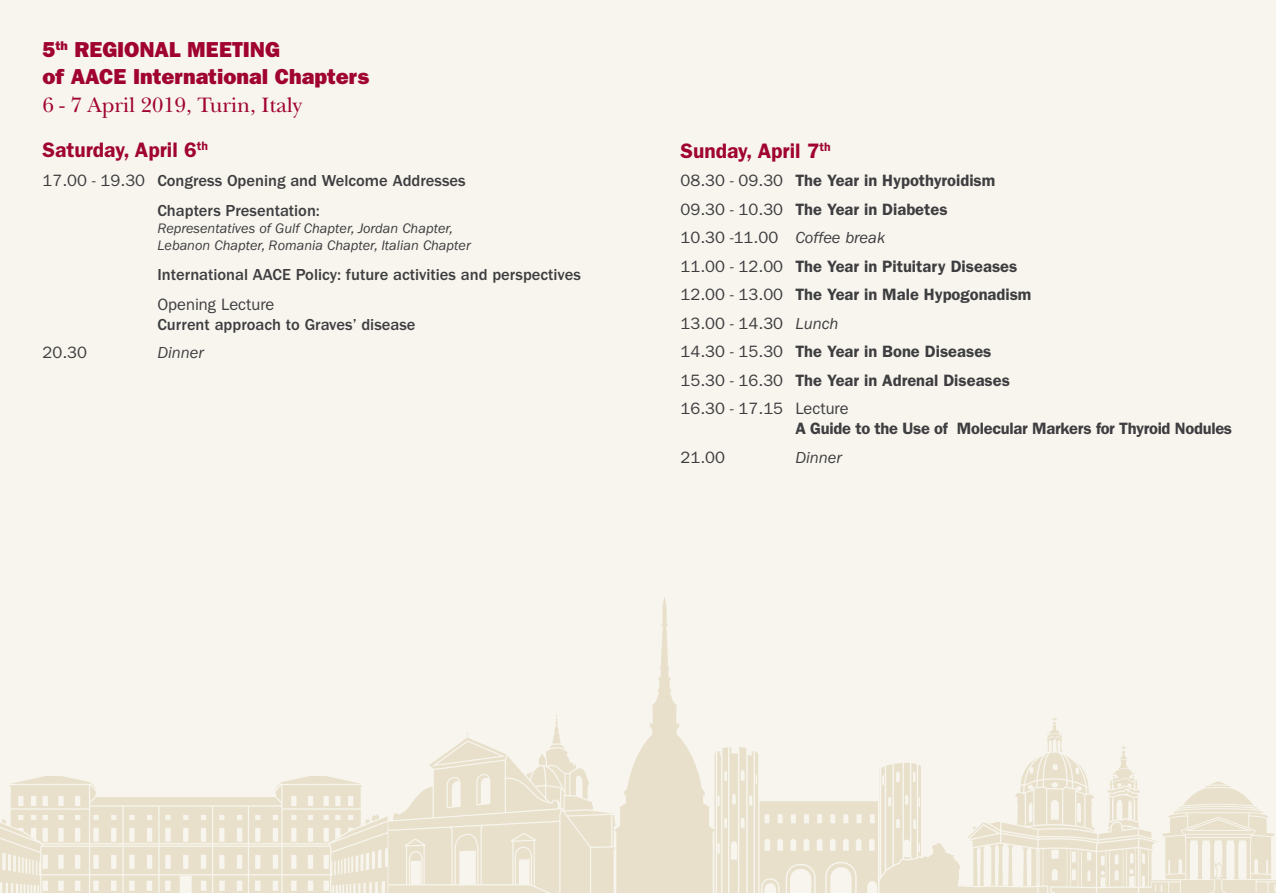
<style>
.page{position:relative;width:1276px;height:893px;background:#f7f5ed}
.page>*{position:absolute;margin:0;border:0;box-sizing:border-box;transform-origin:0 0}
.t1{font:21.75px/26.1px "ITC Franklin Gothic Std Hvy";color:#a0032f}
.t2{font:21.75px "New Baskerville Std";color:#a0032f}
.t3{font:600 21px "ITC Franklin Gothic Std";color:#a0032f}
.t4{font:600 16.5px/28.5px "ITC Franklin Gothic Std";color:#3e3d40}
.t5{font:500 16.5px/30px "ITC Franklin Gothic Std";color:#3e3d40}
.t6{font:600 16.5px "ITC Franklin Gothic Std";letter-spacing:-.02em;color:#3e3d40}
.t7{font:16.5px "ITC Franklin Gothic Std";color:#3e3d40}
.t8{font:italic 16.5px "ITC Franklin Gothic Std";color:#3e3d40}
.t9{font:italic 14.25px/17.1px "ITC Franklin Gothic Std";color:#3e3d40}
.s1{font-weight:400}
.s2{font-weight:400;font-style:italic}
</style>
<div class="page">
<svg style="left:0;top:597px;width:1276px;height:296px"></svg>
<h1 class="t1" style="left:43px;top:37px;width:328px">5<sup>th</sup> REGIONAL MEETING<br>of AACE International Chapters</h1>
<h1 class="t2" style="left:43px;top:93px;width:261px">6 - 7 April 2019, Turin, Italy</h1>
<p class="t3" style="left:43px;top:138px;width:167px">Saturday, April 6<sup>th</sup></p>
<p class="t5" style="left:157px;top:166px;width:310px;text-indent:-115px"><span class="s1">17.00 - 19.30</span> Congress Opening and Welcome Addresses<br>Chapters Presentation:</p>
<p class="t9" style="left:157px;top:220px;width:315px">Representatives of Gulf Chapter, Jordan Chapter,<br>Lebanon Chapter, Romania Chapter, Italian Chapter</p>
<p class="t5" style="left:157px;top:260px;width:425px">International AACE Policy: future activities and perspectives</p>
<p class="t7" style="left:157px;top:295px;width:119px">Opening Lecture</p>
<p class="t5" style="left:157px;top:310px;width:260px">Current approach to Graves’ disease</p>
<p class="t7" style="left:43px;top:343px;width:46px">20.30</p>
<p class="t8" style="left:157px;top:344px;width:48px">Dinner</p>
<p class="t3" style="left:680px;top:138px;width:152px">Sunday, April 7<sup>th</sup></p>
<p class="t4" style="left:680px;top:167px;width:352px"><span class="s1">08.30 - 09.30</span> The Year in Hypothyroidism <span class="s1">09.30 - 10.30</span> The Year in Diabetes<br><span class="s1">10.30 -11.00</span> <span class="s2">Coffee break<br></span><span class="s1">11.00 - 12.00</span> The Year in Pituitary Diseases <span class="s1">12.00 - 13.00</span> The Year in Male Hypogonadism <span class="s1">13.00 - 14.30</span> <span class="s2">Lunch<br></span><span class="s1">14.30 - 15.30</span> The Year in Bone Diseases <span class="s1">15.30 - 16.30</span> The Year in Adrenal Diseases <span class="s1">16.30 - 17.15 Lecture</span></p>
<p class="t6" style="left:795px;top:419px;width:438px">A Guide to the Use of Molecular Markers for Thyroid Nodules</p>
<p class="t7" style="left:680px;top:448px;width:46px">21.00</p>
<p class="t8" style="left:795px;top:448px;width:48px">Dinner</p>
</div>
